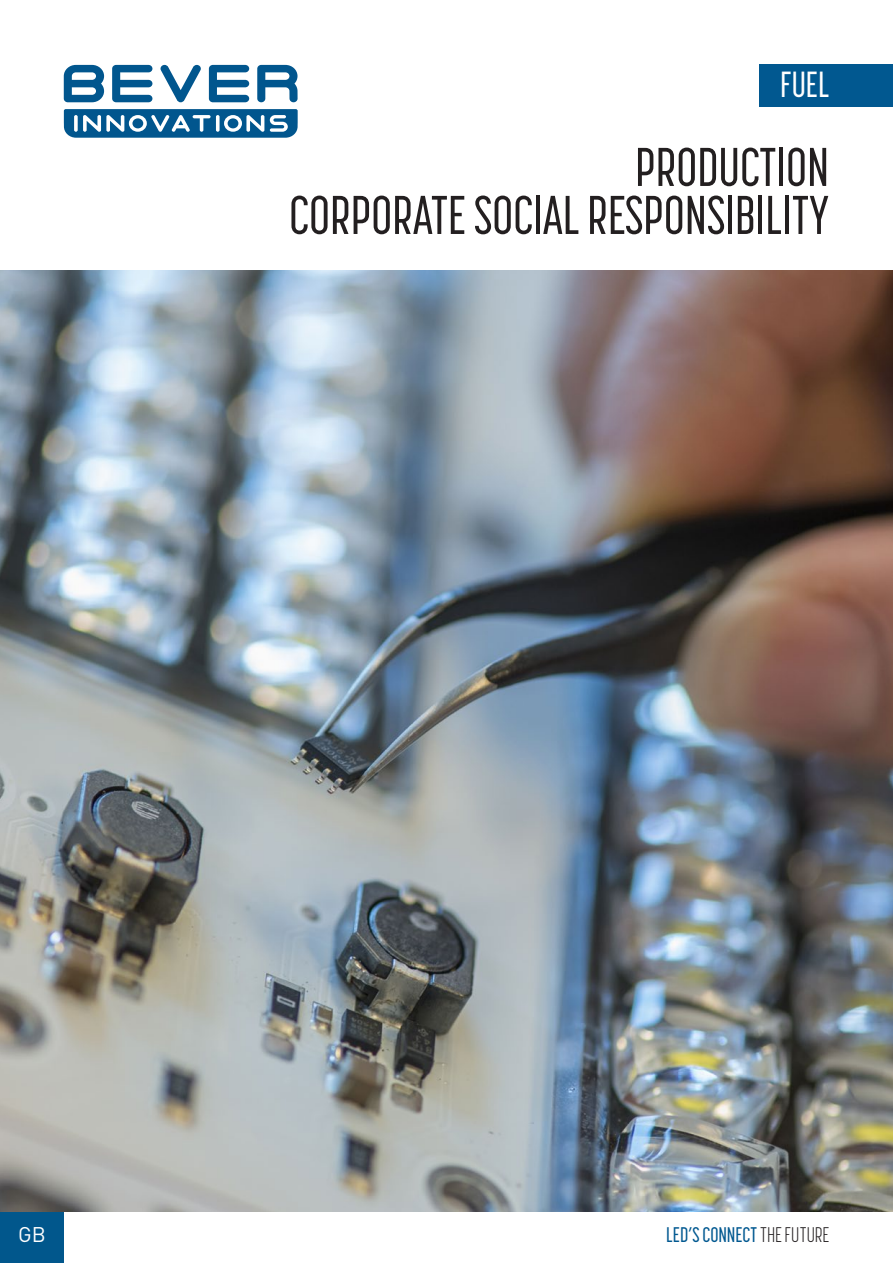
<style>
.page{position:relative;width:893px;height:1263px;background:#fff}
.page>*{position:absolute;margin:0;border:0;box-sizing:border-box;transform-origin:0 0}
.t1{font:500 54px/48px "Korolev Compressed";color:#231f20;text-align:right}
.t2{font:500 36px "Korolev Compressed";color:#fff}
.t3{font:500 21px "Korolev Compressed";letter-spacing:-.005em;color:#015890}
.t4{font:21px "DIN Pro";color:#fff}
.s1{font-weight:300;color:#231f20}
</style>
<div class="page">
<div style="left:0;top:1205px;width:64px;height:58px;background:#01578c"></div>
<img style="left:0;top:270px;width:893px;height:942px">
<div style="left:759px;top:64px;width:134px;height:42px;background:#015890"></div>
<svg style="left:64px;top:65px;width:234px;height:73px"></svg>
<p class="t2" style="left:780px;top:65px;width:51px">FUEL</p>
<p class="t1" style="left:289px;top:143px;width:542px">PRODUCTION<br>CORPORATE SOCIAL RESPONSIBILITY</p>
<p class="t4" style="left:18px;top:1217px;width:29px">GB</p>
<p class="t3" style="left:666px;top:1223px;width:164px">LED’S CONNECT <span class="s1">THE FUTURE</span></p>
</div>
